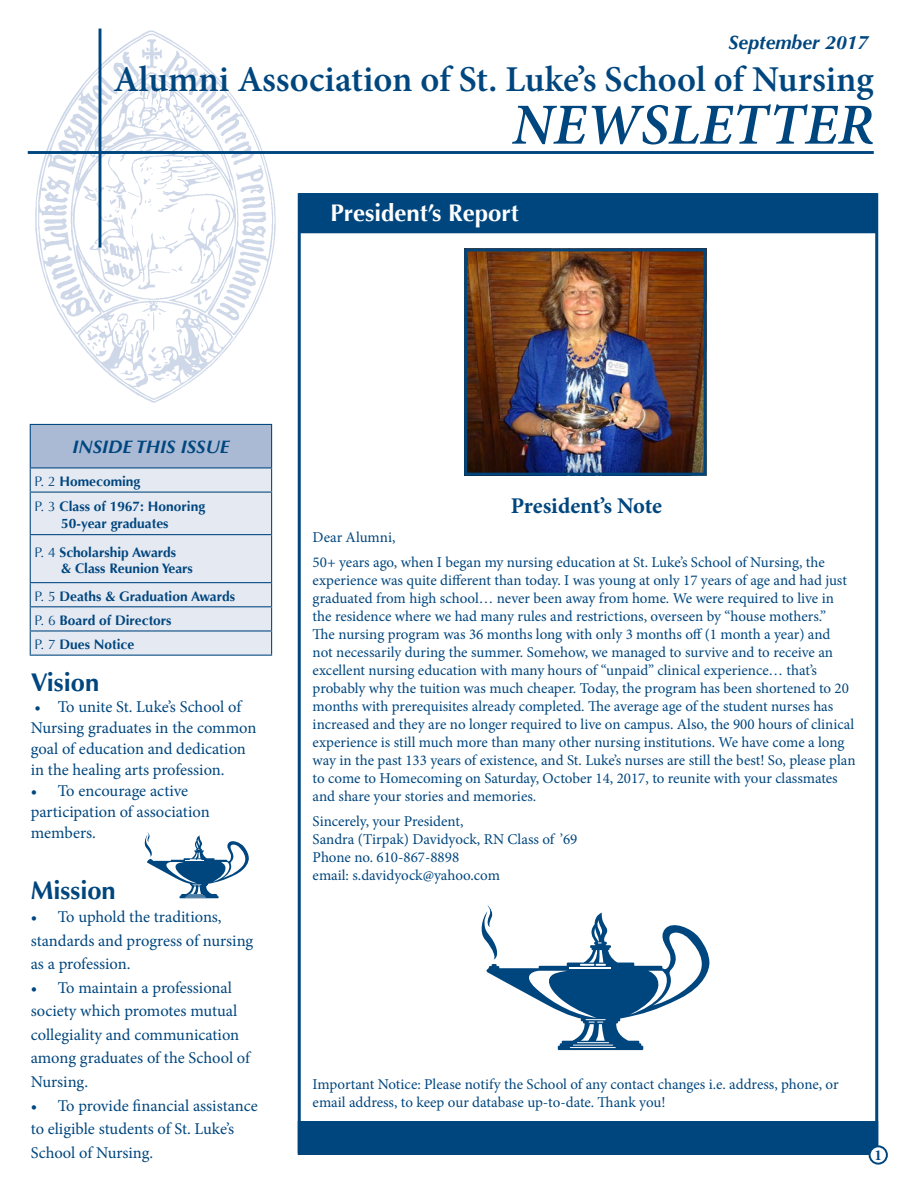
<style>
.page{position:relative;width:918px;height:1188px;background:#fff}
.page>*{position:absolute;margin:0;border:0;box-sizing:border-box;transform-origin:0 0}
.t1{font:italic 600 58.2px "Minion Pro";color:#00467e}
.t2{font:600 36.45px "Minion Pro";color:#00467e}
.t3{font:700 25.5px "Optima";color:#00467e}
.t4{font:700 24px "Optima";color:#fff}
.SL_body_copy{font:700 22.5px "Minion Pro";letter-spacing:-.01em;color:#00467e}
.t5{font:italic 700 19.5px "Optima";color:#00467e}
.t6{font:italic 700 18.3px "Optima";color:#00467e}
.t7{font:16.5px/23.5px "Minion Pro";letter-spacing:-.005em;color:#00467e}
.t8{font:700 15.15px "Minion Pro";color:#00467e}
.t9{font:15px/18px "Minion Pro";letter-spacing:-.005em;color:#00467e}
.t10{font:700 13.8px "Optima";color:#00467e}
.s1{font-weight:400}
</style>
<div class="page">
<div style="left:299px;top:193px;width:578px;height:40px;background:#00467e"></div>
<svg style="left:145px;top:832px;width:104px;height:66px"></svg>
<svg style="left:482px;top:905px;width:227px;height:145px"></svg>
<div style="left:30px;top:424px;width:242px;height:44px;background:#aabad5"></div>
<div style="left:31px;top:468px;width:240px;height:187px;background:#e5e9f2"></div>
<hr style="left:30px;top:424px;width:242px;height:1px;background:#00467e">
<hr style="left:30px;top:425px;width:1px;height:42px;background:#00467e">
<hr style="left:271px;top:425px;width:1px;height:42px;background:#00467e">
<hr style="left:30px;top:467px;width:242px;height:1px;background:#00467e">
<svg style="left:30px;top:468px;width:1px;height:24px"></svg>
<svg style="left:271px;top:468px;width:1px;height:24px"></svg>
<hr style="left:30px;top:492px;width:242px;height:1px;background:#00467e">
<hr style="left:30px;top:493px;width:1px;height:41px;background:#00467e">
<hr style="left:271px;top:493px;width:1px;height:41px;background:#00467e">
<hr style="left:30px;top:534px;width:242px;height:1px;background:#00467e">
<hr style="left:30px;top:535px;width:1px;height:47px;background:#00467e">
<hr style="left:271px;top:535px;width:1px;height:47px;background:#00467e">
<hr style="left:30px;top:582px;width:242px;height:1px;background:#00467e">
<hr style="left:30px;top:606px;width:242px;height:1px;background:#00467e">
<hr style="left:30px;top:630px;width:242px;height:2px;background:#00467e">
<svg style="left:30px;top:583px;width:1px;height:72px"></svg>
<svg style="left:271px;top:583px;width:1px;height:72px"></svg>
<hr style="left:30px;top:655px;width:242px;height:1px;background:#00467e">
<img style="left:27px;top:28px;width:249px;height:375px">
<hr style="left:99px;top:29px;width:2px;height:219px;background:#00467e">
<hr style="left:28px;top:151px;width:846px;height:3px;background:#00467e">
<div style="left:298px;top:1121px;width:580px;height:32px;background:#00467e"></div>
<div style="left:870px;top:1146px;width:17px;height:18px;background:#fff;border-radius:50%"></div>
<div style="left:869px;top:1145px;width:19px;height:20px;border:2px solid #00467e;border-radius:50%"></div>
<img style="left:468px;top:252px;width:235px;height:220px">
<div style="left:464px;top:248px;width:243px;height:228px;border:3px solid #00467e"></div>
<p class="t5" style="left:728px;top:31px;width:142px">September 2017</p>
<p class="t2" style="left:113px;top:54px;width:762px">Alumni Association of St. Luke’s School of Nursing</p>
<p class="t1" style="left:512px;top:84px;width:363px">NEWSLETTER</p>
<p class="t4" style="left:330px;top:199px;width:190px">President’s Report</p>
<p class="t6" style="left:72px;top:436px;width:158px">INSIDE THIS ISSUE</p>
<p class="t10" style="left:35px;top:474px;width:107px"><span class="s1">P. 2</span> Homecoming</p>
<p class="t10" style="left:35px;top:499px;width:172px"><span class="s1">P. 3</span> Class of 1967: Honoring</p>
<p class="t10" style="left:61px;top:515px;width:109px">50-year graduates</p>
<p class="t10" style="left:35px;top:544px;width:143px"><span class="s1">P. 4</span> Scholarship Awards</p>
<p class="t10" style="left:61px;top:561px;width:133px">&amp; Class Reunion Years</p>
<p class="t10" style="left:35px;top:588px;width:202px"><span class="s1">P. 5</span> Deaths &amp; Graduation Awards</p>
<p class="t10" style="left:35px;top:613px;width:139px"><span class="s1">P. 6</span> Board of Directors</p>
<p class="t10" style="left:35px;top:637px;width:101px"><span class="s1">P. 7</span> Dues Notice</p>
<p class="t3" style="left:31px;top:667px;width:70px">Vision</p>
<p class="t7" style="left:31px;top:696px;width:227px;line-height:21px">• To unite St. Luke’s School of<br>Nursing graduates in the common goal of education and dedication in the healing arts profession.</p>
<p class="t7" style="left:31px;top:780px;width:180px;line-height:21px">• To encourage active participation of association members.</p>
<p class="t3" style="left:31px;top:875px;width:87px">Mission</p>
<p class="t7" style="left:31px;top:905px;width:224px">• To uphold the traditions, standards and progress of nursing as a profession.</p>
<p class="t7" style="left:31px;top:976px;width:221px">• To maintain a professional society which promotes mutual collegiality and communication among graduates of the School of<br>Nursing.</p>
<p class="t7" style="left:31px;top:1094px;width:229px">• To provide financial assistance to eligible students of St. Luke’s<br>School of Nursing.</p>
<p class="SL_body_copy" style="left:511px;top:490px;width:153px">President’s Note</p>
<p class="t9" style="left:313px;top:528px;width:84px">Dear Alumni,</p>
<p class="t9" style="left:313px;top:553px;width:544px">50+ years ago, when I began my nursing education at St. Luke’s School of Nursing, the experience was quite different than today. I was young at only 17 years of age and had just graduated from high school… never been away from home. We were required to live in the residence where we had many rules and restrictions, overseen by “house mothers.”<br>The nursing program was 36 months long with only 3 months off (1 month a year) and<br>not necessarily during the summer. Somehow, we managed to survive and to receive an excellent nursing education with many hours of “unpaid” clinical experience… that’s probably why the tuition was much cheaper. Today, the program has been shortened to 20 months with prerequisites already completed. The average age of the student nurses has increased and they are no longer required to live on campus. Also, the 900 hours of clinical experience is still much more than many other nursing institutions. We have come a long way in the past 133 years of existence, and St. Luke’s nurses are still the best! So, please plan to come to Homecoming on Saturday, October 14, 2017, to reunite with your classmates and share your stories and memories.</p>
<p class="t9" style="left:313px;top:812px;width:266px">Sincerely, your President,<br>Sandra (Tirpak) Davidyock, RN Class of ’69<br>Phone no. 610-867-8898<br>email: s.davidyock@yahoo.com</p>
<p class="t9" style="left:313px;top:1075px;width:527px">Important Notice: Please notify the School of any contact changes i.e. address, phone, or email address, to keep our database up-to-date. Thank you!</p>
<p class="t8" style="left:875px;top:1144px;width:9px">1</p>
</div>
